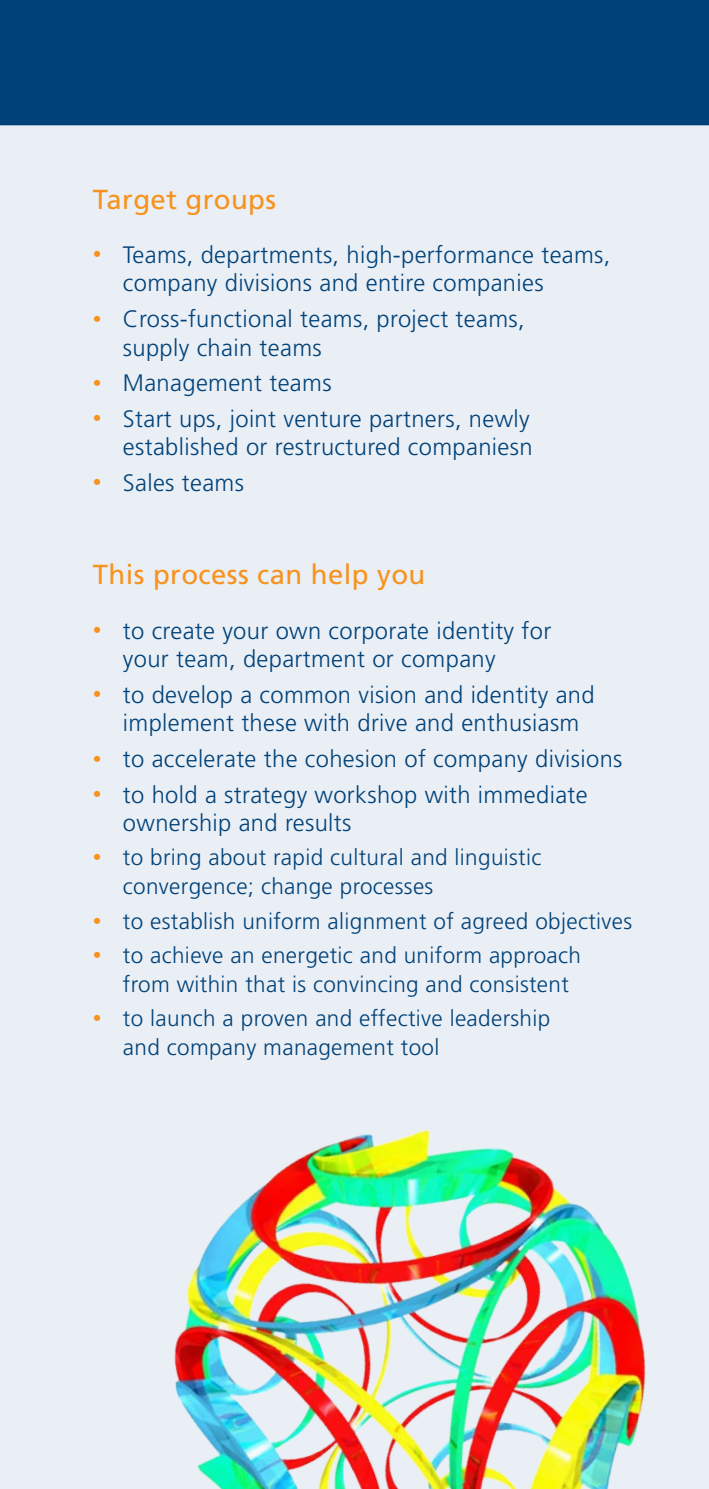
<style>
.page{position:relative;width:709px;height:1489px;background:#fff}
.page>*{position:absolute;margin:0;border:0;box-sizing:border-box;transform-origin:0 0}
.t1{font:27.5px "Frutiger";letter-spacing:.015em;color:#f7931d}
.t2{font:300 23.75px/28.5px "Frutiger";letter-spacing:.015em;color:#004279}
.t3{font:300 22.5px/28.5px "Frutiger";letter-spacing:.015em;color:#004279}
.s1{font-size:17.5px;color:#f7931d}
</style>
<div class="page">
<div style="left:0;top:0;width:709px;height:1488px;background:#004279"></div>
<div style="left:0;top:125px;width:709px;height:1363px;background:#eaeef5"></div>
<img style="left:70px;top:1023px;width:639px;height:465px">
<p class="t1" style="left:93px;top:183px;width:185px">Target groups</p>
<p class="t2" style="left:123px;top:241px;width:489px;text-indent:-30px"><span class="s1">•</span> Teams, departments, high-performance teams, company divisions and entire companies</p>
<p class="t2" style="left:123px;top:305px;width:403px;text-indent:-30px"><span class="s1">•</span> Cross-functional teams, project teams, supply chain teams</p>
<p class="t2" style="left:93px;top:369px;width:240px"><span class="s1">•</span> Management teams</p>
<p class="t2" style="left:93px;top:404px;width:441px;text-align:right"><span class="s1">•</span> Start ups, joint venture partners, newly established or restructured companiesn</p>
<p class="t2" style="left:93px;top:469px;width:152px"><span class="s1">•</span> Sales teams</p>
<p class="t1" style="left:93px;top:558px;width:334px">This process can help you</p>
<p class="t2" style="left:123px;top:616px;width:430px;text-indent:-30px"><span class="s1">•</span> to create your own corporate identity for your team, department or company</p>
<p class="t2" style="left:123px;top:680px;width:473px;text-indent:-30px"><span class="s1">•</span> to develop a common vision and identity and implement these with drive and enthusiasm</p>
<p class="t2" style="left:93px;top:745px;width:531px"><span class="s1">•</span> to accelerate the cohesion of company divisions</p>
<p class="t2" style="left:123px;top:780px;width:466px;text-indent:-30px"><span class="s1">•</span> to hold a strategy workshop with immediate ownership and results</p>
<p class="t3" style="left:123px;top:843px;width:420px;text-indent:-30px"><span class="s1">•</span> to bring about rapid cultural and linguistic convergence; change processes</p>
<p class="t3" style="left:93px;top:907px;width:541px"><span class="s1">•</span> to establish uniform alignment of agreed objectives</p>
<p class="t3" style="left:123px;top:941px;width:459px;text-indent:-30px"><span class="s1">•</span> to achieve an energetic and uniform approach from within that is convincing and consistent</p>
<p class="t3" style="left:123px;top:1004px;width:429px;text-indent:-30px"><span class="s1">•</span> to launch a proven and effective leadership and company management tool</p>
</div>
